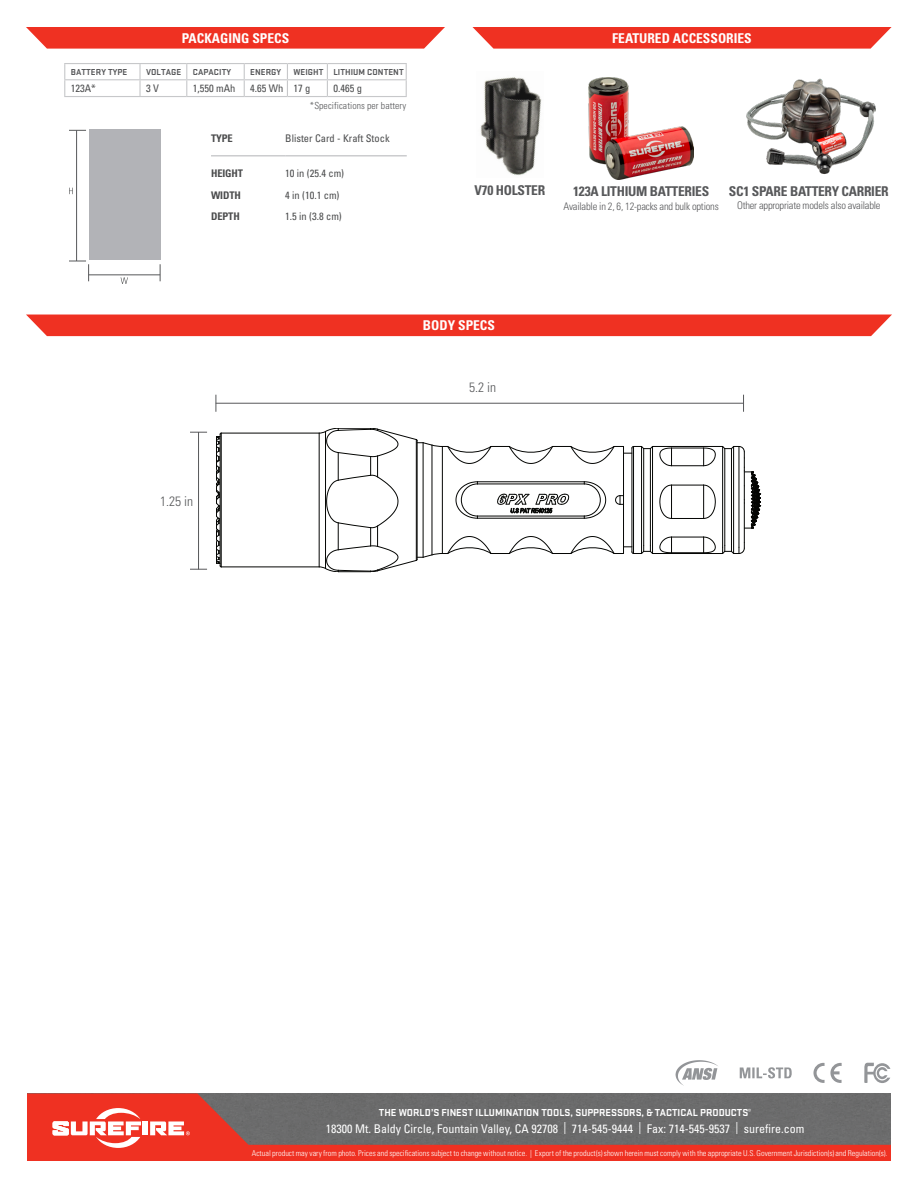
<style>
.page{position:relative;width:918px;height:1188px;background:#fff}
.page>*{position:absolute;margin:0;border:0;box-sizing:border-box;transform-origin:0 0}
.t1{font:700 condensed 13.5px "Univers LT Std";letter-spacing:-.02em;color:#57585a}
.Section_Header{font:700 condensed 13.5px "Univers LT Std";color:#fff}
.Dimensions{font:300 condensed 13.5px "Univers LT Std";color:#57585a}
.t2{font:condensed 12px "Univers LT Std";color:#fff}
.Specs_-_Main{font:condensed 10.5px "Univers LT Std";color:#4b4c4d}
.t3{font:300 condensed 10.5px "Univers LT Std";letter-spacing:-.02em;color:#57585a}
.t4{font:700 10.5px "Stratum 2";color:#fff}
.Specs_Bold{font:700 condensed 10.5px "Univers LT Std";letter-spacing:-.01em;color:#4b4c4d}
.Specs_-_disclaimer{font:300 condensed 9.75px "Univers LT Std";letter-spacing:.005em;color:#57585a}
.Specs_-_Line_Items{font:700 9px "Stratum 2";letter-spacing:.005em;color:#57585a}
.t5{font:300 condensed 8.1px "Univers LT Std";color:#fff}
</style>
<div class="page">
<svg style="left:27px;top:1094px;width:864px;height:67px;background:#9b5550"></svg>
<svg style="left:864px;top:1063px;width:26px;height:20px"></svg>
<svg style="left:813px;top:1063px;width:29px;height:20px"></svg>
<svg style="left:676px;top:1060px;width:42px;height:26px"></svg>
<svg style="left:740px;top:1067px;width:52px;height:11px"></svg>
<div style="left:143px;top:1121px;width:5px;height:14px;background:#fff"></div>
<svg style="left:53px;top:1108px;width:88px;height:40px"></svg>
<svg style="left:150px;top:1121px;width:40px;height:14px"></svg>
<svg style="left:26px;top:27px;width:419px;height:22px;background:#f03e30"></svg>
<svg style="left:472px;top:27px;width:420px;height:22px;background:#f03f31"></svg>
<div style="left:26px;top:315px;width:866px;height:21px;background:#ef3122"></div>
<hr style="left:653px;top:553px;width:70px;height:1px;background:#040503">
<hr style="left:653px;top:446px;width:70px;height:1px;background:#040503">
<svg style="left:723px;top:446px;width:22px;height:6px"></svg>
<hr style="left:221px;top:433px;width:98px;height:1px;background:#040503">
<hr style="left:221px;top:567px;width:98px;height:1px;background:#040503">
<hr style="left:722px;top:446px;width:1px;height:101px;background:#040503">
<hr style="left:725px;top:449px;width:1px;height:96px;background:#040503">
<hr style="left:672px;top:448px;width:32px;height:1px;background:#040503">
<hr style="left:672px;top:465px;width:32px;height:1px;background:#040503">
<hr style="left:672px;top:537px;width:32px;height:1px;background:#040503">
<hr style="left:672px;top:552px;width:32px;height:1px;background:#040503">
<hr style="left:672px;top:485px;width:32px;height:1px;background:#040503">
<svg style="left:659px;top:485px;width:13px;height:34px"></svg>
<hr style="left:672px;top:518px;width:32px;height:1px;background:#040503">
<svg style="left:704px;top:485px;width:12px;height:34px"></svg>
<hr style="left:731px;top:449px;width:1px;height:96px;background:#040503">
<hr style="left:733px;top:446px;width:1px;height:108px;background:#040503">
<hr style="left:744px;top:452px;width:1px;height:91px;background:#040503">
<hr style="left:671px;top:485px;width:1px;height:33px;background:#040503">
<hr style="left:703px;top:485px;width:1px;height:33px;background:#040503">
<svg style="left:703px;top:448px;width:13px;height:18px"></svg>
<svg style="left:659px;top:448px;width:13px;height:18px"></svg>
<svg style="left:703px;top:537px;width:13px;height:16px"></svg>
<svg style="left:659px;top:537px;width:13px;height:16px"></svg>
<svg style="left:744px;top:467px;width:17px;height:62px"></svg>
<svg style="left:216px;top:433px;width:5px;height:134px"></svg>
<hr style="left:220px;top:434px;width:1px;height:132px;background:#040503">
<hr style="left:739px;top:446px;width:1px;height:101px;background:#040503">
<svg style="left:722px;top:543px;width:23px;height:11px"></svg>
<hr style="left:221px;top:433px;width:1px;height:134px;background:#040503">
<svg style="left:319px;top:428px;width:334px;height:144px"></svg>
<svg style="left:216px;top:395px;width:1px;height:17px"></svg>
<hr style="left:216px;top:403px;width:528px;height:1px;background:#57585a">
<svg style="left:743px;top:395px;width:1px;height:17px"></svg>
<hr style="left:198px;top:432px;width:1px;height:137px;background:#57585a">
<svg style="left:190px;top:432px;width:17px;height:1px"></svg>
<svg style="left:190px;top:569px;width:17px;height:1px"></svg>
<img style="left:589px;top:77px;width:105px;height:103px">
<img style="left:746px;top:78px;width:130px;height:96px">
<hr style="left:211px;top:155px;width:74px;height:1px;background:#b2b3b7">
<hr style="left:285px;top:155px;width:122px;height:1px;background:#b2b3b7">
<svg style="left:69px;top:188px;width:4px;height:6px"></svg>
<hr style="left:76px;top:130px;width:1px;height:131px;background:#57585a">
<svg style="left:69px;top:130px;width:17px;height:1px"></svg>
<svg style="left:121px;top:277px;width:7px;height:7px"></svg>
<hr style="left:89px;top:275px;width:71px;height:1px;background:#57585a">
<svg style="left:69px;top:261px;width:20px;height:20px"></svg>
<svg style="left:160px;top:264px;width:1px;height:17px"></svg>
<div style="left:89px;top:130px;width:71px;height:130px;background:#b2b3b7"></div>
<hr style="left:140px;top:96px;width:47px;height:1px;background:#c7c8ca">
<hr style="left:244px;top:96px;width:43px;height:1px;background:#c7c8ca">
<hr style="left:327px;top:96px;width:80px;height:1px;background:#c7c8ca">
<hr style="left:64px;top:96px;width:76px;height:1px;background:#c7c8ca">
<hr style="left:187px;top:96px;width:57px;height:1px;background:#c7c8ca">
<hr style="left:287px;top:96px;width:40px;height:1px;background:#c7c8ca">
<hr style="left:64px;top:79px;width:76px;height:1px;background:#c7c8ca">
<svg style="left:64px;top:64px;width:1px;height:32px"></svg>
<hr style="left:140px;top:79px;width:47px;height:1px;background:#c7c8ca">
<svg style="left:139px;top:64px;width:2px;height:32px"></svg>
<hr style="left:187px;top:79px;width:57px;height:1px;background:#c7c8ca">
<svg style="left:186px;top:64px;width:1px;height:32px"></svg>
<hr style="left:244px;top:79px;width:43px;height:1px;background:#c7c8ca">
<svg style="left:244px;top:64px;width:1px;height:32px"></svg>
<hr style="left:287px;top:79px;width:40px;height:1px;background:#c7c8ca">
<svg style="left:287px;top:64px;width:1px;height:32px"></svg>
<hr style="left:327px;top:79px;width:80px;height:1px;background:#c7c8ca">
<svg style="left:327px;top:64px;width:1px;height:32px"></svg>
<svg style="left:406px;top:64px;width:1px;height:32px"></svg>
<hr style="left:64px;top:63px;width:76px;height:1px;background:#c7c8ca">
<hr style="left:140px;top:63px;width:47px;height:1px;background:#c7c8ca">
<hr style="left:187px;top:63px;width:57px;height:1px;background:#c7c8ca">
<hr style="left:244px;top:63px;width:43px;height:1px;background:#c7c8ca">
<hr style="left:287px;top:63px;width:40px;height:1px;background:#c7c8ca">
<hr style="left:327px;top:63px;width:80px;height:1px;background:#c7c8ca">
<img style="left:480px;top:77px;width:62px;height:99px">
<p class="Section_Header" style="left:182px;top:30px;width:109px">PACKAGING SPECS</p>
<p class="Section_Header" style="left:612px;top:30px;width:141px">FEATURED ACCESSORIES</p>
<p class="Specs_-_Line_Items" style="left:71px;top:66px;width:58px">BATTERY TYPE</p>
<p class="Specs_-_Line_Items" style="left:146px;top:66px;width:37px">VOLTAGE</p>
<p class="Specs_-_Line_Items" style="left:193px;top:66px;width:40px">CAPACITY</p>
<p class="Specs_-_Line_Items" style="left:250px;top:66px;width:32px">ENERGY</p>
<p class="Specs_-_Line_Items" style="left:293px;top:66px;width:31px">WEIGHT</p>
<p class="Specs_-_Line_Items" style="left:333px;top:66px;width:72px">LITHIUM CONTENT</p>
<p class="Specs_-_Main" style="left:71px;top:82px;width:27px">123A*</p>
<p class="Specs_-_Main" style="left:146px;top:82px;width:14px">3 V</p>
<p class="Specs_-_Main" style="left:193px;top:82px;width:44px">1,550 mAh</p>
<p class="Specs_-_Main" style="left:250px;top:82px;width:35px">4.65 Wh</p>
<p class="Specs_-_Main" style="left:293px;top:82px;width:18px">17 g</p>
<p class="Specs_-_Main" style="left:333px;top:82px;width:30px">0.465 g</p>
<p class="Specs_-_disclaimer" style="left:310px;top:99px;width:98px">*Specifications per battery</p>
<p class="Specs_Bold" style="left:211px;top:132px;width:23px">TYPE</p>
<p class="Specs_-_Main" style="left:285px;top:132px;width:106px">Blister Card - Kraft Stock</p>
<p class="Specs_Bold" style="left:211px;top:167px;width:34px">HEIGHT</p>
<p class="Specs_-_Main" style="left:285px;top:167px;width:60px">10 in (25.4 cm)</p>
<p class="Specs_Bold" style="left:211px;top:189px;width:31px">WIDTH</p>
<p class="Specs_-_Main" style="left:285px;top:188px;width:56px">4 in (10.1 cm)</p>
<p class="Specs_Bold" style="left:211px;top:210px;width:30px">DEPTH</p>
<p class="Specs_-_Main" style="left:285px;top:210px;width:58px">1.5 in (3.8 cm)</p>
<p class="t1" style="left:474px;top:182px;width:72px">V70 HOLSTER</p>
<p class="t1" style="left:573px;top:183px;width:137px">123A LITHIUM BATTERIES</p>
<p class="t3" style="left:564px;top:200px;width:157px">Available in 2, 6, 12-packs and bulk options</p>
<p class="t1" style="left:729px;top:183px;width:161px">SC1 SPARE BATTERY CARRIER</p>
<p class="t3" style="left:737px;top:199px;width:145px">Other appropriate models also available</p>
<p class="Section_Header" style="left:423px;top:317px;width:74px">BODY SPECS</p>
<p class="Dimensions" style="left:469px;top:379px;width:28px">5.2 in</p>
<p class="Dimensions" style="left:160px;top:493px;width:34px">1.25 in</p>
<p class="t4" style="left:379px;top:1105px;width:374px">THE WORLD’S FINEST ILLUMINATION TOOLS, SUPPRESSORS, &amp; TACTICAL PRODUCTS<sup>®</sup></p>
<h2 class="t2" style="left:326px;top:1121px;width:480px">18300 Mt. Baldy Circle, Fountain Valley, CA 92708 | 714-545-9444 | Fax: 714-545-9537 | surefire.com</h2>
<p class="t5" style="left:252px;top:1148px;width:637px">Actual product may vary from photo. Prices and specifications subject to change without notice. | Export of the product(s) shown herein must comply with the appropriate U.S. Government Jurisdiction(s) and Regulation(s).</p>
</div>
